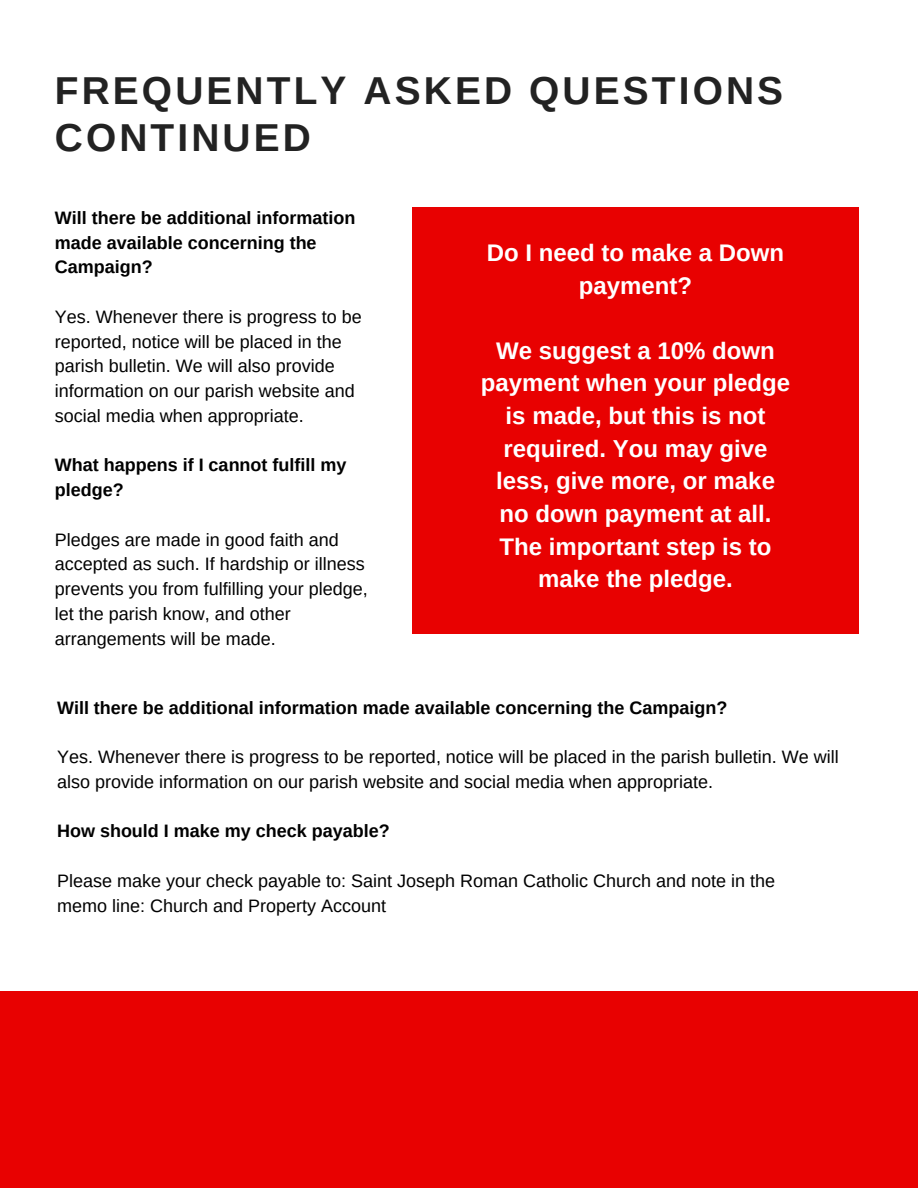
<style>
.page{position:relative;width:918px;height:1188px;background:#fff}
.page>*{position:absolute;margin:0;border:0;box-sizing:border-box;transform-origin:0 0}
.t1{font:700 38.85px "Arimo";letter-spacing:.08em;color:#222}
.t2{font:700 24px/32.7px "Arimo";color:#fff;text-align:center}
.t3{font:18px/24.8px "Arimo";color:#000}
.t4{font:700 18px/24.8px "Arimo";color:#000}
</style>
<div class="page">
<div style="left:412px;top:208px;width:447px;height:426px;background:#e80101"></div>
<div style="left:0;top:991px;width:918px;height:197px;background:#e80101"></div>
<p class="t1" style="left:55px;top:69px;width:730px">FREQUENTLY ASKED QUESTIONS</p>
<p class="t1" style="left:55px;top:115px;width:258px">CONTINUED</p>
<p class="t4" style="left:55px;top:205px;width:302px">Will there be additional information made available concerning the<br>Campaign?</p>
<p class="t3" style="left:55px;top:304px;width:308px">Yes. Whenever there is progress to be reported, notice will be placed in the parish bulletin. We will also provide information on our parish website and social media when appropriate.</p>
<p class="t4" style="left:55px;top:453px;width:293px">What happens if I cannot fulfill my pledge?</p>
<p class="t3" style="left:55px;top:527px;width:314px">Pledges are made in good faith and accepted as such. If hardship or illness prevents you from fulfilling your pledge, let the parish know, and other arrangements will be made.</p>
<p class="t2" style="left:487px;top:236px;width:299px">Do I need to make a Down payment?</p>
<p class="t2" style="left:481px;top:334px;width:311px">We suggest a 10% down payment when your pledge is made, but this is not required. You may give less, give more, or make no down payment at all.<br>The important step is to make the pledge.</p>
<p class="t4" style="left:57px;top:695px;width:672px">Will there be additional information made available concerning the Campaign?</p>
<p class="t3" style="left:57px;top:744px;width:783px">Yes. Whenever there is progress to be reported, notice will be placed in the parish bulletin. We will also provide information on our parish website and social media when appropriate.</p>
<p class="t4" style="left:57px;top:819px;width:334px">How should I make my check payable?</p>
<p class="t3" style="left:57px;top:868px;width:719px">Please make your check payable to: Saint Joseph Roman Catholic Church and note in the</p>
<p class="t3" style="left:57px;top:893px;width:330px">memo line: Church and Property Account</p>
</div>
